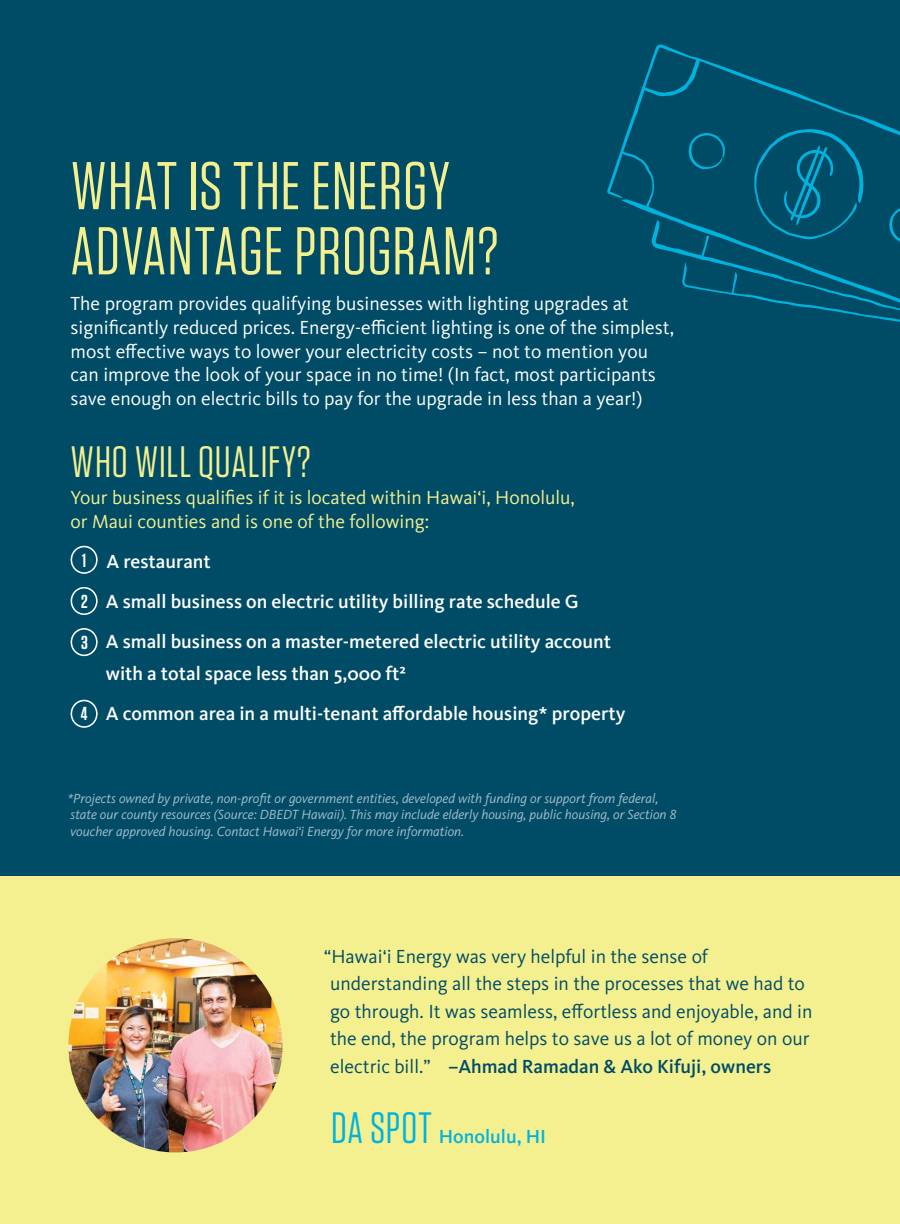
<style>
.page{position:relative;width:900px;height:1224px;background:#004c66}
.page>*{position:absolute;margin:0;border:0;box-sizing:border-box;transform-origin:0 0}
.t1{font:67.4px/65.2px "Tungsten";letter-spacing:.015em;color:#f4f090}
.t2{font:43.8px "Tungsten";letter-spacing:.02em;color:#f4f090}
.t3{font:43.8px "Tungsten";letter-spacing:.02em;color:#00b3df}
.t4{font:19.6px/23.6px "Kievit OT";color:#fff}
.t5{font:19.6px/27.4px "Kievit OT";color:#004c66}
.t6{font:500 19.6px/40.2px "Kievit OT";color:#fff}
.t7{font:19.6px/23.6px "Kievit OT";color:#f4f090}
.t8{font:500 19.6px "Kievit OT";color:#00b3df}
.t9{font:italic 13.8px/16.4px "Kievit OT";color:#a5bdcb}
.s1{font-family:"Tungsten";font-weight:600;font-size:18.8px}
.s2{font-weight:500}
</style>
<div class="page">
<svg style="left:607px;top:44px;width:287px;height:199px"></svg>
<svg style="left:652px;top:129px;width:247px;height:193px"></svg>
<div style="left:0;top:877px;width:900px;height:347px;background:#f4f090"></div>
<div style="left:71px;top:546px;width:27px;height:28px;border:2px solid #fff;border-radius:50%"></div>
<div style="left:71px;top:587px;width:27px;height:28px;border:2px solid #fff;border-radius:50%"></div>
<div style="left:71px;top:628px;width:27px;height:28px;border:2px solid #fff;border-radius:50%"></div>
<div style="left:71px;top:700px;width:27px;height:28px;border:2px solid #fff;border-radius:50%"></div>
<img style="left:68px;top:938px;width:215px;height:214px;border-radius:107px">
<hr style="left:899px;top:0;width:1px;height:1224px;background:#00b3df">
<hr style="left:899px;top:585px;width:1px;height:54px;background:#f4f090">
<h1 class="t1" style="left:71px;top:154px;width:429px">WHAT IS THE ENERGY<br>ADVANTAGE PROGRAM?</h1>
<p class="t4" style="left:71px;top:292px;width:605px">The program provides qualifying businesses with lighting upgrades at significantly reduced prices. Energy-efficient lighting is one of the simplest, most effective ways to lower your electricity costs – not to mention you can improve the look of your space in no time! (In fact, most participants save enough on electric bills to pay for the upgrade in less than a year!)</p>
<h2 class="t2" style="left:71px;top:439px;width:242px">WHO WILL QUALIFY?</h2>
<p class="t7" style="left:71px;top:486px;width:506px">Your business qualifies if it is located within Hawai‘i, Honolulu, or Maui counties and is one of the following:</p>
<p class="t6" style="left:81px;top:541px;width:531px"><span class="s1">1</span> A restaurant<br><span class="s1">2</span> A small business on electric utility billing rate schedule G<br><span class="s1">3</span> A small business on a master-metered electric utility account</p>
<p class="t6" style="left:81px;top:653px;width:546px;text-indent:25px">with a total space less than 5,000 ft²<br><span class="s1">4</span> A common area in a multi-tenant affordable housing* property</p>
<p class="t9" style="left:67px;top:790px;width:611px">*Projects owned by private, non-profit or government entities, developed with funding or support from federal, state our county resources (Source: DBEDT Hawaii). This may include elderly housing, public housing, or Section 8 voucher approved housing. Contact Hawai‘i Energy for more information.</p>
<p class="t5" style="left:324px;top:942px;width:490px">“Hawai‘i Energy was very helpful in the sense of understanding all the steps in the processes that we had to go through. It was seamless, effortless and enjoyable, and in the end, the program helps to save us a lot of money on our electric bill.” <span class="s2">–Ahmad Ramadan &amp; Ako Kifuji, owners</span></p>
<h2 class="t3" style="left:331px;top:1105px;width:102px">DA SPOT</h2>
<p class="t8" style="left:439px;top:1125px;width:109px">Honolulu, HI</p>
</div>
